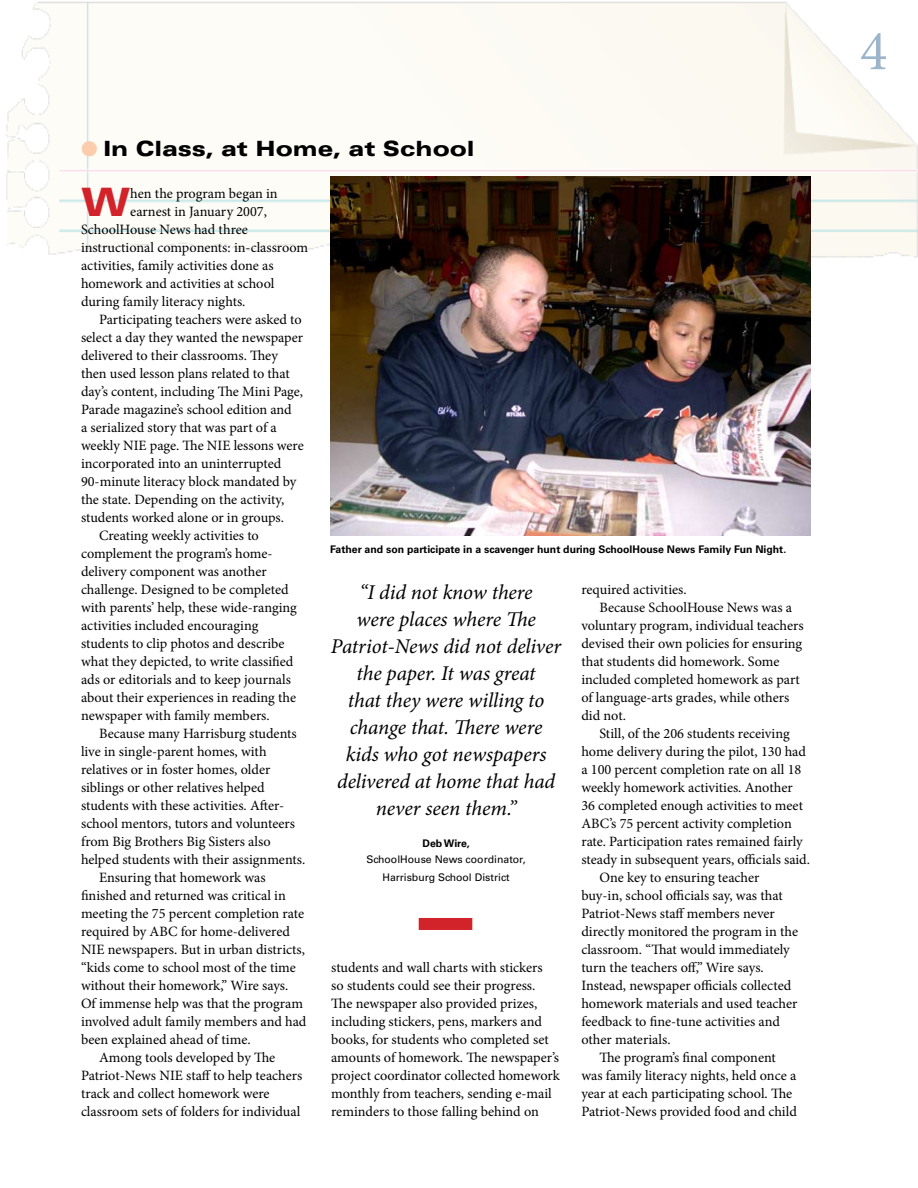
<style>
.page{position:relative;width:918px;height:1188px;background:#fff}
.page>*{position:absolute;margin:0;border:0;box-sizing:border-box;transform-origin:0 0}
.t1{font:57px "Minion Pro";color:#9cb5cb}
.t2{font:900 expanded 39.15px "Univers";color:#d2232a}
.t3{font:italic 21px/27px "Minion Pro";letter-spacing:-.005em;color:#000;text-align:center}
.t4{font:900 expanded 21px "Univers";color:#000}
.t5{font:14.25px/18px "Minion Pro";color:#000}
.t6{font:700 10.5px "Univers";color:#000}
.t7{font:10.5px/18px "Univers";color:#000;text-align:center}
.s1{color:#fccdad}
</style>
<div class="page">
<img style="left:6px;top:1px;width:912px;height:257px">
<img style="left:330px;top:177px;width:481px;height:358px">
<div style="left:419px;top:918px;width:53px;height:12px;background:#d2232a"></div>
<h3 class="t4" style="left:81px;top:137px;width:395px"><span class="s1">●</span> In Class, at Home, at School</h3>
<h2 class="t2" style="left:81px;top:179px;width:51px">W</h2>
<p class="t5" style="left:130px;top:185px;width:149px">hen the program began in</p>
<p class="t5" style="left:130px;top:203px;width:138px">earnest in January 2007,</p>
<p class="t5" style="left:81px;top:221px;width:168px">SchoolHouse News had three</p>
<p class="t5" style="left:81px;top:239px;width:229px">instructional components: in-classroom</p>
<p class="t5" style="left:81px;top:257px;width:194px">activities, family activities done as</p>
<p class="t5" style="left:81px;top:275px;width:195px">homework and activities at school</p>
<p class="t5" style="left:81px;top:293px;width:166px">during family literacy nights.</p>
<p class="t5" style="left:99px;top:311px;width:204px">Participating teachers were asked to</p>
<p class="t5" style="left:81px;top:329px;width:224px">select a day they wanted the newspaper</p>
<p class="t5" style="left:81px;top:347px;width:199px">delivered to their classrooms. They</p>
<p class="t5" style="left:81px;top:365px;width:210px">then used lesson plans related to that</p>
<p class="t5" style="left:81px;top:383px;width:224px">day’s content, including The Mini Page,</p>
<p class="t5" style="left:81px;top:401px;width:212px">Parade magazine’s school edition and</p>
<p class="t5" style="left:81px;top:419px;width:197px">a serialized story that was part of a</p>
<p class="t5" style="left:81px;top:437px;width:224px">weekly NIE page. The NIE lessons were</p>
<p class="t5" style="left:81px;top:455px;width:202px">incorporated into an uninterrupted</p>
<p class="t5" style="left:81px;top:473px;width:217px">90-minute literacy block mandated by</p>
<p class="t5" style="left:81px;top:491px;width:205px">the state. Depending on the activity,</p>
<p class="t5" style="left:81px;top:509px;width:204px">students worked alone or in groups.</p>
<p class="t5" style="left:99px;top:527px;width:161px">Creating weekly activities to</p>
<p class="t5" style="left:81px;top:545px;width:193px">complement the program’s home-</p>
<p class="t5" style="left:81px;top:563px;width:187px">delivery component was another</p>
<p class="t5" style="left:81px;top:581px;width:209px">challenge. Designed to be completed</p>
<p class="t5" style="left:81px;top:599px;width:217px">with parents’ help, these wide-ranging</p>
<p class="t5" style="left:81px;top:617px;width:179px">activities included encouraging</p>
<p class="t5" style="left:81px;top:635px;width:205px">students to clip photos and describe</p>
<p class="t5" style="left:81px;top:653px;width:214px">what they depicted, to write classified</p>
<p class="t5" style="left:81px;top:671px;width:211px">ads or editorials and to keep journals</p>
<p class="t5" style="left:81px;top:689px;width:217px">about their experiences in reading the</p>
<p class="t5" style="left:81px;top:707px;width:190px">newspaper with family members.</p>
<p class="t5" style="left:99px;top:725px;width:199px">Because many Harrisburg students</p>
<p class="t5" style="left:81px;top:743px;width:187px">live in single-parent homes, with</p>
<p class="t5" style="left:81px;top:761px;width:191px">relatives or in foster homes, older</p>
<p class="t5" style="left:81px;top:779px;width:185px">siblings or other relatives helped</p>
<p class="t5" style="left:81px;top:797px;width:205px">students with these activities. After-</p>
<p class="t5" style="left:81px;top:815px;width:216px">school mentors, tutors and volunteers</p>
<p class="t5" style="left:81px;top:833px;width:191px">from Big Brothers Big Sisters also</p>
<p class="t5" style="left:81px;top:851px;width:226px">helped students with their assignments.</p>
<p class="t5" style="left:99px;top:869px;width:168px">Ensuring that homework was</p>
<p class="t5" style="left:81px;top:887px;width:206px">finished and returned was critical in</p>
<p class="t5" style="left:81px;top:905px;width:225px">meeting the 75 percent completion rate</p>
<p class="t5" style="left:81px;top:923px;width:210px">required by ABC for home-delivered</p>
<p class="t5" style="left:81px;top:941px;width:226px">NIE newspapers. But in urban districts,</p>
<p class="t5" style="left:81px;top:959px;width:216px">“kids come to school most of the time</p>
<p class="t5" style="left:81px;top:977px;width:209px">without their homework,” Wire says.</p>
<p class="t5" style="left:81px;top:995px;width:224px">Of immense help was that the program</p>
<p class="t5" style="left:81px;top:1013px;width:227px">involved adult family members and had</p>
<p class="t5" style="left:81px;top:1031px;width:171px">been explained ahead of time.</p>
<p class="t5" style="left:99px;top:1049px;width:178px">Among tools developed by The</p>
<p class="t5" style="left:81px;top:1067px;width:223px">Patriot-News NIE staff to help teachers</p>
<p class="t5" style="left:81px;top:1085px;width:190px">track and collect homework were</p>
<p class="t5" style="left:81px;top:1103px;width:221px">classroom sets of folders for individual</p>
<p class="t6" style="left:330px;top:543px;width:458px">Father and son participate in a scavenger hunt during SchoolHouse News Family Fun Night.</p>
<h3 class="t3" style="left:331px;top:579px;width:232px">“I did not know there<br>were places where The<br>Patriot-News did not deliver the paper. It was great<br>that they were willing to change that. There were kids who got newspapers delivered at home that had never seen them.”</h3>
<p class="t6" style="left:422px;top:837px;width:49px">Deb Wire,</p>
<p class="t7" style="left:367px;top:851px;width:161px">SchoolHouse News coordinator,<br>Harrisburg School District</p>
<p class="t5" style="left:581px;top:581px;width:107px">required activities.</p>
<p class="t5" style="left:599px;top:599px;width:194px">Because SchoolHouse News was a</p>
<p class="t5" style="left:581px;top:617px;width:224px">voluntary program, individual teachers</p>
<p class="t5" style="left:581px;top:635px;width:222px">devised their own policies for ensuring</p>
<p class="t5" style="left:581px;top:653px;width:200px">that students did homework. Some</p>
<p class="t5" style="left:581px;top:671px;width:220px">included completed homework as part</p>
<p class="t5" style="left:581px;top:689px;width:209px">of language-arts grades, while others</p>
<p class="t5" style="left:581px;top:707px;width:46px">did not.</p>
<p class="t5" style="left:599px;top:725px;width:192px">Still, of the 206 students receiving</p>
<p class="t5" style="left:581px;top:743px;width:226px">home delivery during the pilot, 130 had</p>
<p class="t5" style="left:581px;top:761px;width:222px">a 100 percent completion rate on all 18</p>
<p class="t5" style="left:581px;top:779px;width:213px">weekly homework activities. Another</p>
<p class="t5" style="left:581px;top:797px;width:223px">36 completed enough activities to meet</p>
<p class="t5" style="left:581px;top:815px;width:212px">ABC’s 75 percent activity completion</p>
<p class="t5" style="left:581px;top:833px;width:223px">rate. Participation rates remained fairly</p>
<p class="t5" style="left:581px;top:851px;width:230px">steady in subsequent years, officials said.</p>
<p class="t5" style="left:599px;top:869px;width:162px">One key to ensuring teacher</p>
<p class="t5" style="left:581px;top:887px;width:203px">buy-in, school officials say, was that</p>
<p class="t5" style="left:581px;top:905px;width:195px">Patriot-News staff members never</p>
<p class="t5" style="left:581px;top:923px;width:218px">directly monitored the program in the</p>
<p class="t5" style="left:581px;top:941px;width:210px">classroom. “That would immediately</p>
<p class="t5" style="left:581px;top:959px;width:184px">turn the teachers off,” Wire says.</p>
<p class="t5" style="left:581px;top:977px;width:211px">Instead, newspaper officials collected</p>
<p class="t5" style="left:581px;top:995px;width:218px">homework materials and used teacher</p>
<p class="t5" style="left:581px;top:1013px;width:200px">feedback to fine-tune activities and</p>
<p class="t5" style="left:581px;top:1031px;width:91px">other materials.</p>
<p class="t5" style="left:599px;top:1049px;width:178px">The program’s final component</p>
<p class="t5" style="left:581px;top:1067px;width:216px">was family literacy nights, held once a</p>
<p class="t5" style="left:581px;top:1085px;width:212px">year at each participating school. The</p>
<p class="t5" style="left:581px;top:1103px;width:217px">Patriot-News provided food and child</p>
<p class="t5" style="left:331px;top:959px;width:230px">students and wall charts with stickers<br>so students could see their progress.<br>The newspaper also provided prizes, including stickers, pens, markers and books, for students who completed set amounts of homework. The newspaper’s project coordinator collected homework monthly from teachers, sending e-mail reminders to those falling behind on</p>
<h1 class="t1" style="left:860px;top:13px;width:29px">4</h1>
</div>
